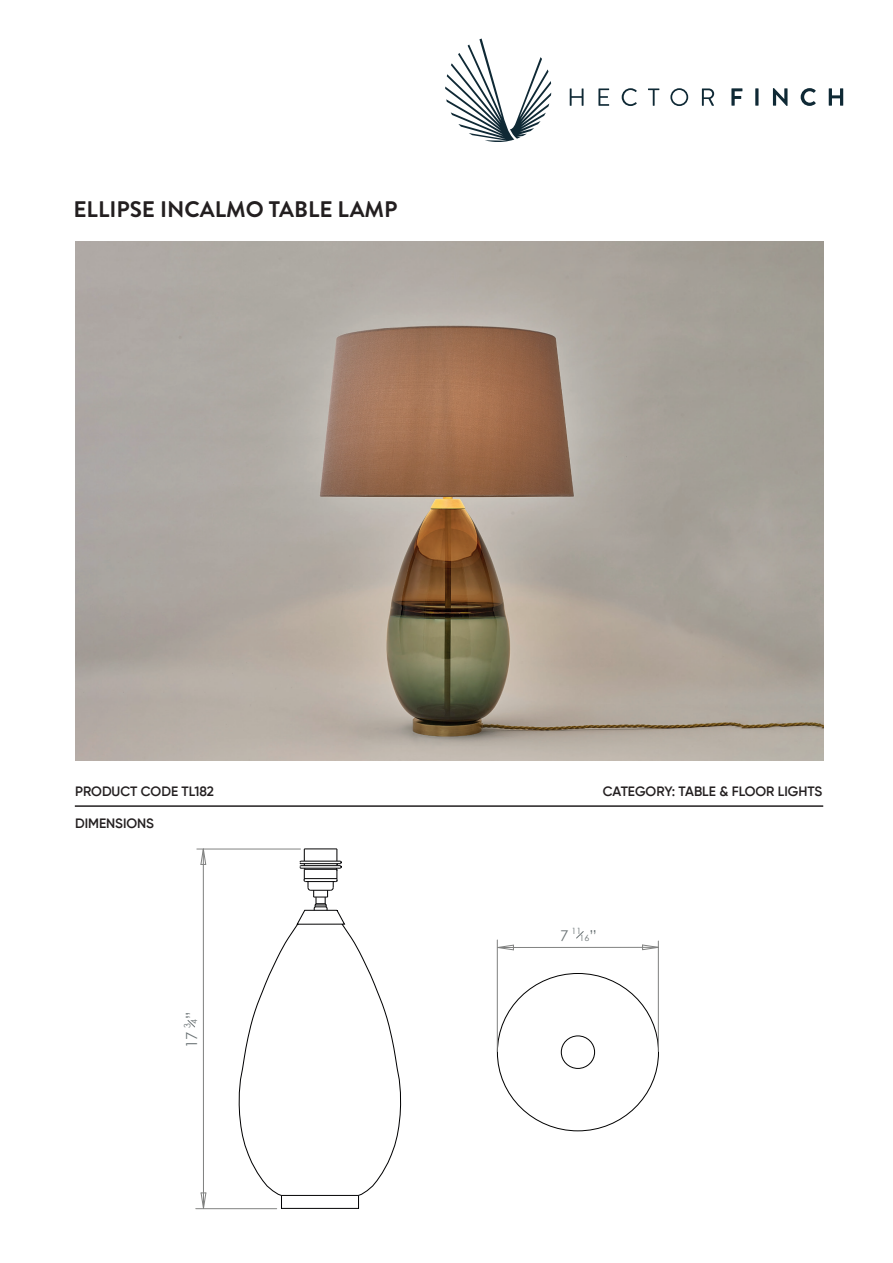
<style>
.page{position:relative;width:893px;height:1263px;background:#fff}
.page>*{position:absolute;margin:0;border:0;box-sizing:border-box;transform-origin:0 0}
.t1{font:700 22.5px "Brandon Grotesque";color:#231f20}
.t2{font:15.15px "Century Gothic";color:#6c7476}
.t3{font:14.85px "Century Gothic";color:#6c7476}
.t4{font:600 13.5px "Gilroy";color:#231f20}
.t5{font:8.85px "Century Gothic";color:#6c7476}
.t6{font:8.7px/7.4px "Century Gothic";color:#6c7476}
</style>
<div class="page">
<hr style="left:75px;top:805px;width:748px;height:2px;background:#231f20">
<svg style="left:570px;top:88px;width:13px;height:18px"></svg>
<svg style="left:598px;top:88px;width:11px;height:18px"></svg>
<svg style="left:622px;top:88px;width:15px;height:18px"></svg>
<svg style="left:648px;top:88px;width:11px;height:18px"></svg>
<svg style="left:670px;top:88px;width:18px;height:18px"></svg>
<svg style="left:702px;top:88px;width:12px;height:18px"></svg>
<svg style="left:731px;top:88px;width:11px;height:18px"></svg>
<hr style="left:755px;top:88px;width:3px;height:18px;background:#0f2935">
<svg style="left:773px;top:88px;width:14px;height:18px"></svg>
<svg style="left:801px;top:88px;width:15px;height:18px"></svg>
<svg style="left:829px;top:88px;width:14px;height:18px"></svg>
<svg style="left:445px;top:39px;width:106px;height:103px"></svg>
<svg style="left:187px;top:848px;width:472px;height:362px"></svg>
<svg style="left:299px;top:849px;width:43px;height:61px"></svg>
<svg style="left:239px;top:910px;width:162px;height:286px"></svg>
<div style="left:561px;top:1036px;width:34px;height:32px;border:1px solid #000001;border-radius:50%"></div>
<svg style="left:201px;top:1193px;width:5px;height:15px"></svg>
<svg style="left:201px;top:850px;width:5px;height:15px"></svg>
<hr style="left:203px;top:849px;width:1px;height:358px;background:#808180">
<hr style="left:197px;top:849px;width:103px;height:1px;background:#808180">
<hr style="left:196px;top:1208px;width:81px;height:1px;background:#808180">
<svg style="left:498px;top:945px;width:16px;height:5px"></svg>
<svg style="left:642px;top:945px;width:16px;height:5px"></svg>
<hr style="left:499px;top:947px;width:159px;height:1px;background:#808180">
<hr style="left:658px;top:941px;width:1px;height:110px;background:#808180">
<hr style="left:497px;top:940px;width:1px;height:111px;background:#808180">
<svg style="left:188px;top:1020px;width:7px;height:7px"></svg>
<svg style="left:576px;top:931px;width:8px;height:7px"></svg>
<img style="left:75px;top:242px;width:748px;height:518px">
<h1 class="t1" style="left:73px;top:194px;width:326px">ELLIPSE INCALMO TABLE LAMP</h1>
<p class="t4" style="left:75px;top:783px;width:140px">PRODUCT CODE TL182</p>
<p class="t4" style="left:603px;top:783px;width:221px">CATEGORY: TABLE &amp; FLOOR LIGHTS</p>
<p class="t4" style="left:75px;top:815px;width:80px">DIMENSIONS</p>
<p class="t2" style="left:181px;top:1048px;width:37px;rotate:-90deg">1 7 ”<sup>3</sup></p>
<p class="t5" style="left:188px;top:1024px;width:6px;rotate:-90deg">4</p>
<p class="t6" style="left:579px;top:927px;width:11px;text-indent:-8px">11<br>16</p>
<p class="t3" style="left:560px;top:925px;width:10px">7</p>
<p class="t3" style="left:589px;top:925px;width:9px">”</p>
</div>
